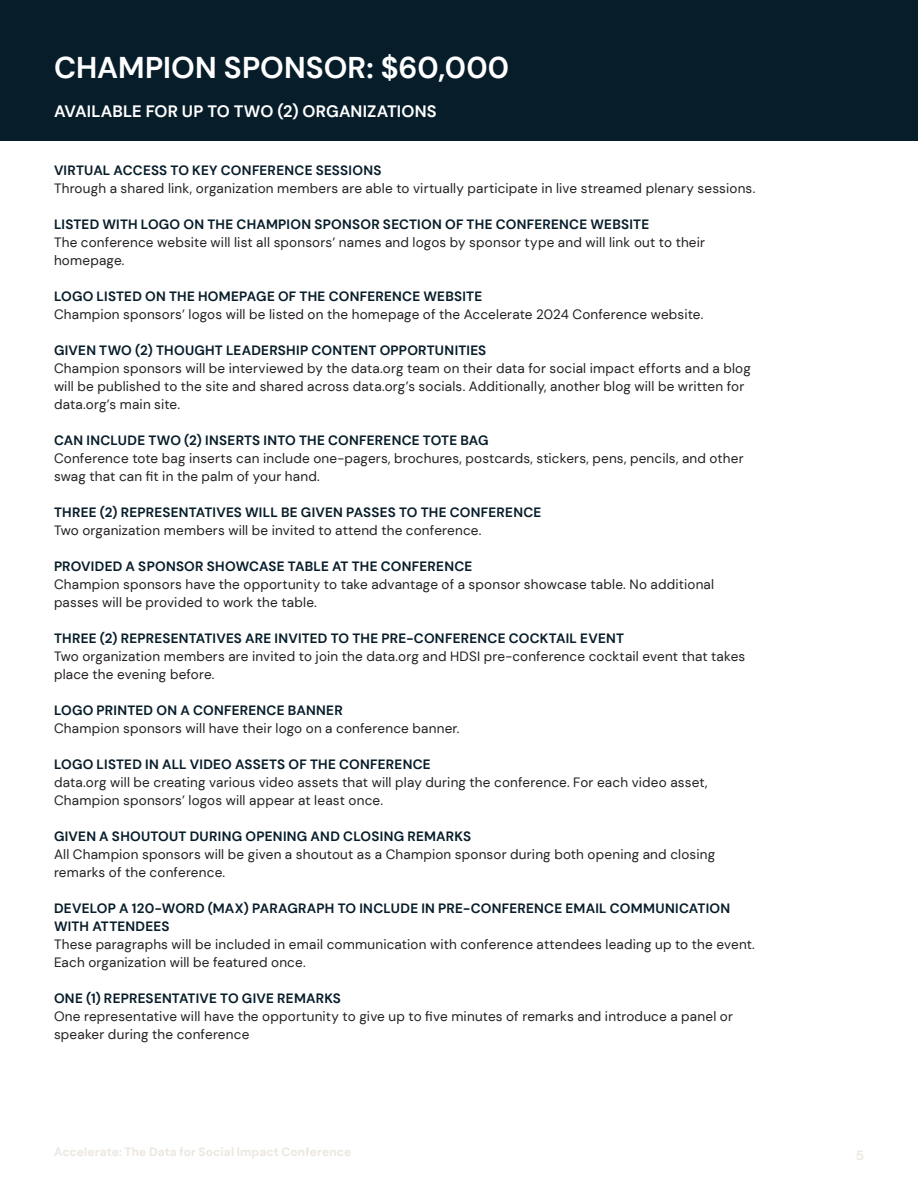
<style>
.page{position:relative;width:918px;height:1188px;background:#fff}
.page>*{position:absolute;margin:0;border:0;box-sizing:border-box;transform-origin:0 0}
.t1{font:700 30px "DM Sans";letter-spacing:.005em;color:#fff}
.t2{font:700 16.5px "DM Sans";letter-spacing:.005em;color:#fff}
.t3{font:13.5px/18px "DM Sans";letter-spacing:.015em;color:#231f20}
.t4{font:700 13.5px/18px "DM Sans";letter-spacing:.02em;color:#081d2a}
.t5{font:500 13.5px "DM Sans";color:#ebe6e0}
.t6{font:700 12px "DM Sans";letter-spacing:.01em;color:#ebe6e0}
</style>
<div class="page">
<div style="left:0;top:0;width:918px;height:140px;background:#081d2a"></div>
<p class="t1" style="left:54px;top:49px;width:457px">CHAMPION SPONSOR: $60,000</p>
<p class="t2" style="left:54px;top:101px;width:384px">AVAILABLE FOR UP TO TWO (2) ORGANIZATIONS</p>
<p class="t4" style="left:54px;top:162px;width:329px">VIRTUAL ACCESS TO KEY CONFERENCE SESSIONS</p>
<p class="t3" style="left:54px;top:180px;width:703px">Through a shared link, organization members are able to virtually participate in live streamed plenary sessions.</p>
<p class="t4" style="left:54px;top:216px;width:597px">LISTED WITH LOGO ON THE CHAMPION SPONSOR SECTION OF THE CONFERENCE WEBSITE</p>
<p class="t3" style="left:54px;top:234px;width:653px">The conference website will list all sponsors’ names and logos by sponsor type and will link out to their homepage.</p>
<p class="t4" style="left:54px;top:288px;width:430px">LOGO LISTED ON THE HOMEPAGE OF THE CONFERENCE WEBSITE</p>
<p class="t3" style="left:54px;top:306px;width:651px">Champion sponsors’ logos will be listed on the homepage of the Accelerate 2024 Conference website.</p>
<p class="t4" style="left:54px;top:342px;width:434px">GIVEN TWO (2) THOUGHT LEADERSHIP CONTENT OPPORTUNITIES</p>
<p class="t3" style="left:54px;top:360px;width:698px">Champion sponsors will be interviewed by the data.org team on their data for social impact efforts and a blog will be published to the site and shared across data.org’s socials. Additionally, another blog will be written for data.org’s main site.</p>
<p class="t4" style="left:54px;top:432px;width:436px">CAN INCLUDE TWO (2) INSERTS INTO THE CONFERENCE TOTE BAG</p>
<p class="t3" style="left:54px;top:450px;width:691px">Conference tote bag inserts can include one-pagers, brochures, postcards, stickers, pens, pencils, and other swag that can fit in the palm of your hand.</p>
<p class="t4" style="left:54px;top:504px;width:489px">THREE (2) REPRESENTATIVES WILL BE GIVEN PASSES TO THE CONFERENCE</p>
<p class="t3" style="left:54px;top:522px;width:429px">Two organization members will be invited to attend the conference.</p>
<p class="t4" style="left:54px;top:558px;width:420px">PROVIDED A SPONSOR SHOWCASE TABLE AT THE CONFERENCE</p>
<p class="t3" style="left:54px;top:576px;width:662px">Champion sponsors have the opportunity to take advantage of a sponsor showcase table. No additional passes will be provided to work the table.</p>
<p class="t4" style="left:54px;top:630px;width:572px">THREE (2) REPRESENTATIVES ARE INVITED TO THE PRE-CONFERENCE COCKTAIL EVENT</p>
<p class="t3" style="left:54px;top:648px;width:693px">Two organization members are invited to join the data.org and HDSI pre-conference cocktail event that takes place the evening before.</p>
<p class="t4" style="left:54px;top:702px;width:290px">LOGO PRINTED ON A CONFERENCE BANNER</p>
<p class="t3" style="left:54px;top:720px;width:407px">Champion sponsors will have their logo on a conference banner.</p>
<p class="t4" style="left:54px;top:756px;width:378px">LOGO LISTED IN ALL VIDEO ASSETS OF THE CONFERENCE</p>
<p class="t3" style="left:54px;top:774px;width:655px">data.org will be creating various video assets that will play during the conference. For each video asset,<br>Champion sponsors’ logos will appear at least once.</p>
<p class="t4" style="left:54px;top:828px;width:419px">GIVEN A SHOUTOUT DURING OPENING AND CLOSING REMARKS</p>
<p class="t3" style="left:54px;top:846px;width:663px">All Champion sponsors will be given a shoutout as a Champion sponsor during both opening and closing remarks of the conference.</p>
<p class="t4" style="left:54px;top:900px;width:678px">DEVELOP A 120-WORD (MAX) PARAGRAPH TO INCLUDE IN PRE-CONFERENCE EMAIL COMMUNICATION<br>WITH ATTENDEES</p>
<p class="t3" style="left:54px;top:936px;width:702px">These paragraphs will be included in email communication with conference attendees leading up to the event.<br>Each organization will be featured once.</p>
<p class="t4" style="left:54px;top:990px;width:288px">ONE (1) REPRESENTATIVE TO GIVE REMARKS</p>
<p class="t3" style="left:54px;top:1008px;width:681px">One representative will have the opportunity to give up to five minutes of remarks and introduce a panel or speaker during the conference</p>
<p class="t6" style="left:54px;top:1144px;width:299px">Accelerate: The Data for Social Impact Conference</p>
<p class="t5" style="left:856px;top:1147px;width:10px">5</p>
</div>
